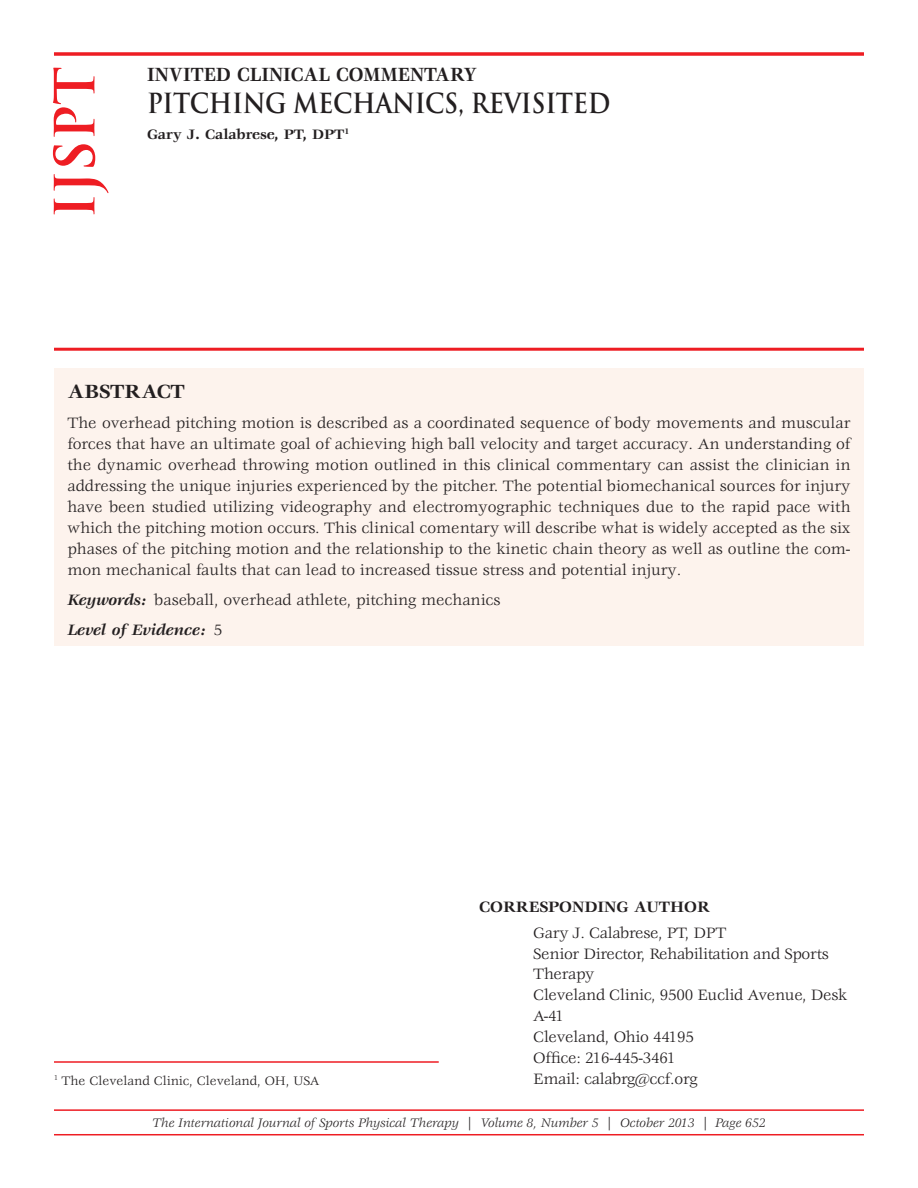
<style>
.page{position:relative;width:918px;height:1188px;background:#fff}
.page>*{position:absolute;margin:0;border:0;box-sizing:border-box;transform-origin:0 0}
.t1{font:700 54px "Trajan Pro";color:#ee1d23}
.t2{font:700 27px "Trajan Pro";letter-spacing:-.015em;color:#231f20;scale:.9 1}
.t3{font:700 21px "Veljovic Std";color:#231f20;scale:.9 1}
.t4{font:700 21px "Veljovic Std";color:#231f20}
.t5{font:16.5px/21px "Veljovic Std";letter-spacing:-.015em;color:#231f20}
.t6{font:700 16.5px "Veljovic Std";color:#231f20}
.t7{font:700 15px "Veljovic Std";color:#231f20}
.t8{font:italic 13.5px "Veljovic Std";color:#231f20}
.t9{font:13.5px "Veljovic Std";color:#231f20}
.s1{font-weight:700;font-style:italic}
</style>
<div class="page">
<hr style="left:54px;top:1109px;width:810px;height:2px;background:#ee1d23">
<hr style="left:54px;top:1134px;width:810px;height:1px;background:#ee1d23">
<div style="left:54px;top:368px;width:810px;height:277px;background:#fdf3ed"></div>
<svg style="left:54px;top:52px;width:810px;height:4px;background:#ef383e"></svg>
<hr style="left:54px;top:348px;width:810px;height:3px;background:#ee1d23">
<hr style="left:54px;top:1061px;width:385px;height:2px;background:#ee1d23">
<h1 class="t1" style="left:44px;top:219px;width:154px;rotate:-90deg">IJSPT</h1>
<p class="t3" style="left:147px;top:66px;width:368px">INVITED CLINICAL COMMENTARY</p>
<h2 class="t2" style="left:147px;top:88px;width:517px">PITCHING MECHANICS, REVISITED</h2>
<p class="t7" style="left:147px;top:128px;width:204px">Gary J. Calabrese, PT, DPT<sup>1</sup></p>
<p class="t4" style="left:68px;top:383px;width:119px">ABSTRACT</p>
<p class="t5" style="left:68px;top:413px;width:785px;text-align:justify">The overhead pitching motion is described as a coordinated sequence of body movements and muscular forces that have an ultimate goal of achieving high ball velocity and target accuracy. An understanding of the dynamic overhead throwing motion outlined in this clinical commentary can assist the clinician in addressing the unique injuries experienced by the pitcher. The potential biomechanical sources for injury have been studied utilizing videography and electromyographic techniques due to the rapid pace with which the pitching motion occurs. This clinical comentary will describe what is widely accepted as the six phases of the pitching motion and the relationship to the kinetic chain theory as well as outline the com&shy;mon mechanical faults that can lead to increased tissue stress and potential injury.</p>
<p class="t5" style="left:68px;top:586px;width:435px;line-height:30px"><span class="s1">Keywords:</span> baseball, overhead athlete, pitching mechanics<br><span class="s1">Level of Evidence:</span> 5</p>
<p class="t9" style="left:54px;top:1075px;width:267px"><sup>1</sup> The Cleveland Clinic, Cleveland, OH, USA</p>
<p class="t6" style="left:479px;top:900px;width:232px">CORRESPONDING AUTHOR</p>
<p class="t5" style="left:533px;top:923px;width:316px">Gary J. Calabrese, PT, DPT<br>Senior Director, Rehabilitation and Sports<br>Therapy<br>Cleveland Clinic, 9500 Euclid Avenue, Desk<br>A-41<br>Cleveland, Ohio 44195<br>Office: 216-445-3461<br>Email: calabrg@ccf.org</p>
<p class="t8" style="left:152px;top:1117px;width:615px">The International Journal of Sports Physical Therapy | Volume 8, Number 5 | October 2013 | Page 652</p>
</div>
